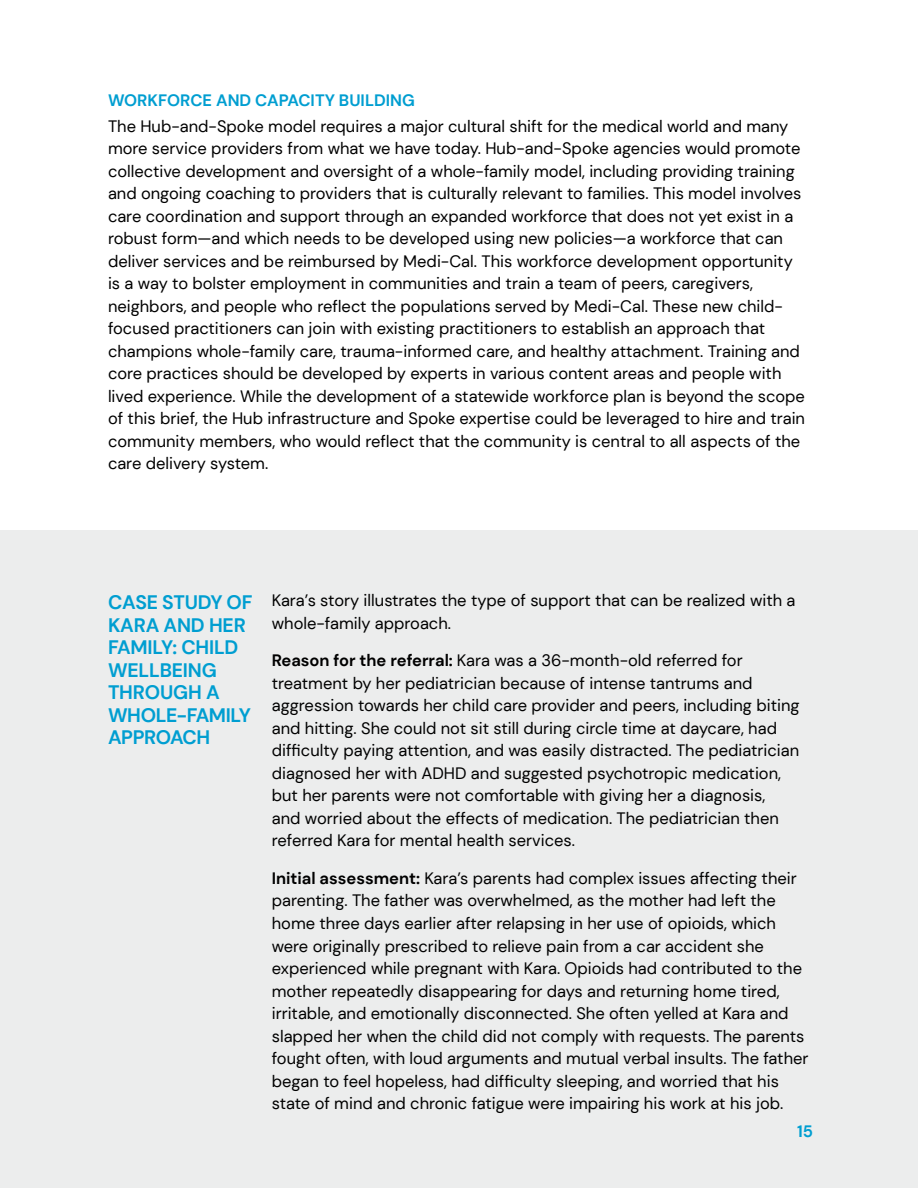
<style>
.page{position:relative;width:918px;height:1188px;background:#fff}
.page>*{position:absolute;margin:0;border:0;box-sizing:border-box;transform-origin:0 0}
.t1{font:700 19.5px/22.5px "DM Sans";letter-spacing:-.01em;color:#009ed1}
.t2{font:16.5px/22.5px "DM Sans";color:#000}
.t3{font:700 16.5px "DM Sans";color:#009ed1}
.s1{font-weight:700}
</style>
<div class="page">
<div style="left:0;top:530px;width:918px;height:658px;background:#eceded"></div>
<p class="t3" style="left:108px;top:90px;width:308px">WORKFORCE AND CAPACITY BUILDING</p>
<p class="t2" style="left:108px;top:115px;width:699px">The Hub-and-Spoke model requires a major cultural shift for the medical world and many more service providers from what we have today. Hub-and-Spoke agencies would promote collective development and oversight of a whole-family model, including providing training and ongoing coaching to providers that is culturally relevant to families. This model involves care coordination and support through an expanded workforce that does not yet exist in a robust form—and which needs to be developed using new policies—a workforce that can deliver services and be reimbursed by Medi-Cal. This workforce development opportunity is a way to bolster employment in communities and train a team of peers, caregivers, neighbors, and people who reflect the populations served by Medi-Cal. These new child&shy;focused practitioners can join with existing practitioners to establish an approach that champions whole-family care, trauma-informed care, and healthy attachment. Training and core practices should be developed by experts in various content areas and people with lived experience. While the development of a statewide workforce plan is beyond the scope of this brief, the Hub infrastructure and Spoke expertise could be leveraged to hire and train community members, who would reflect that the community is central to all aspects of the care delivery system.</p>
<p class="t1" style="left:108px;top:591px;width:146px">CASE STUDY OF<br>KARA AND HER<br>FAMILY: CHILD<br>WELLBEING<br>THROUGH A<br>WHOLE-FAMILY<br>APPROACH</p>
<p class="t2" style="left:272px;top:589px;width:525px">Kara’s story illustrates the type of support that can be realized with a whole-family approach.</p>
<p class="t2" style="left:272px;top:649px;width:529px"><span class="s1">Reason for the referral:</span> Kara was a 36-month-old referred for treatment by her pediatrician because of intense tantrums and aggression towards her child care provider and peers, including biting and hitting. She could not sit still during circle time at daycare, had difficulty paying attention, and was easily distracted. The pediatrician diagnosed her with ADHD and suggested psychotropic medication, but her parents were not comfortable with giving her a diagnosis,<br>and worried about the effects of medication. The pediatrician then referred Kara for mental health services.</p>
<p class="t2" style="left:272px;top:867px;width:538px"><span class="s1">Initial assessment:</span> Kara’s parents had complex issues affecting their parenting. The father was overwhelmed, as the mother had left the home three days earlier after relapsing in her use of opioids, which were originally prescribed to relieve pain from a car accident she experienced while pregnant with Kara. Opioids had contributed to the mother repeatedly disappearing for days and returning home tired, irritable, and emotionally disconnected. She often yelled at Kara and slapped her when the child did not comply with requests. The parents fought often, with loud arguments and mutual verbal insults. The father began to feel hopeless, had difficulty sleeping, and worried that his state of mind and chronic fatigue were impairing his work at his job.</p>
<p class="t3" style="left:797px;top:1121px;width:17px">15</p>
</div>
